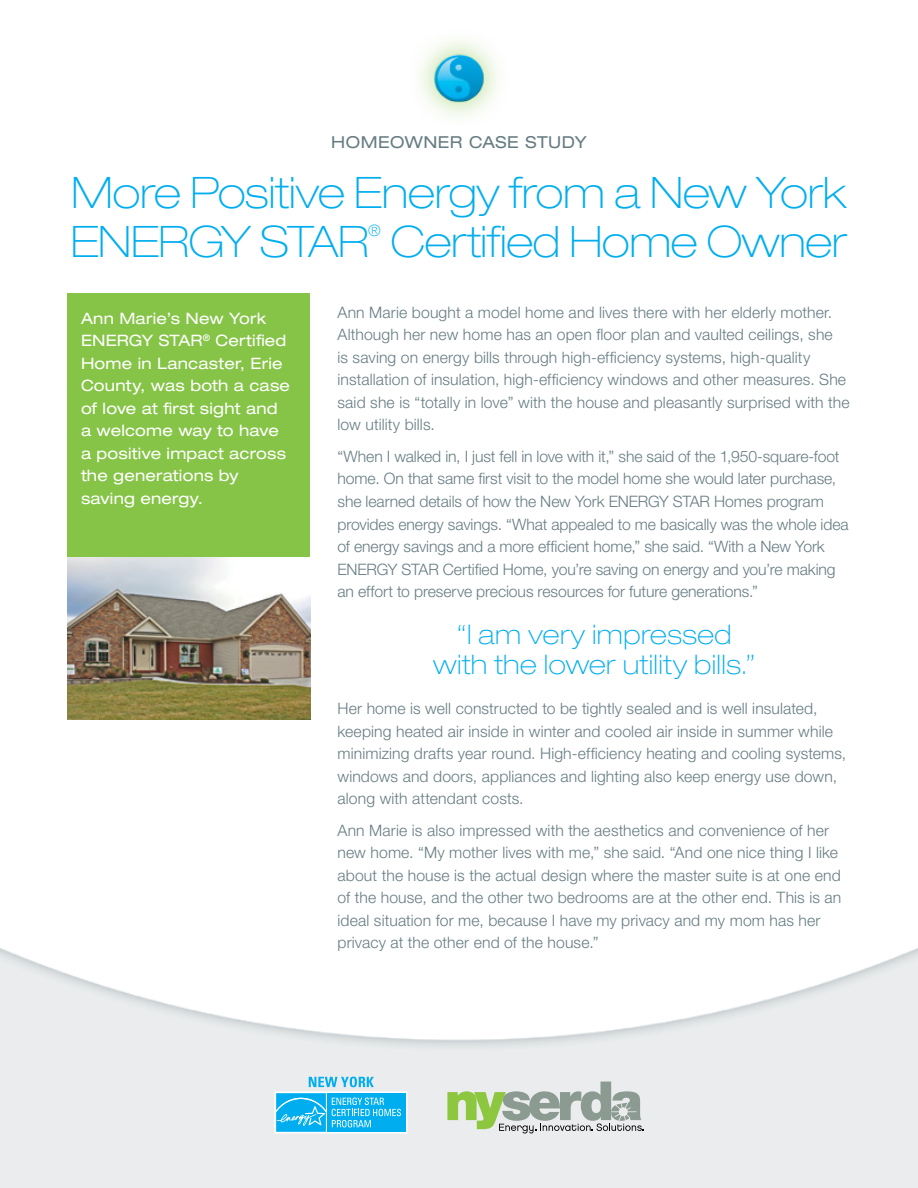
<style>
.page{position:relative;width:918px;height:1188px;background:#fff}
.page>*{position:absolute;margin:0;border:0;box-sizing:border-box;transform-origin:0 0}
.t1{font:100 expanded 43.5px/49.5px "Helvetica Neue LT Std";letter-spacing:-.005em;color:#00aeef}
.t2{font:100 expanded 27px/30px "Helvetica Neue LT Std";letter-spacing:.02em;color:#00aeef;text-align:center}
.t3{font:expanded 16.5px "Helvetica Neue LT Std";letter-spacing:.035em;color:#667c82}
.t4{font:300 15.75px/22.5px "Helvetica Neue LT Std";letter-spacing:.005em;color:#667c82}
.t5{font:expanded 15.75px/22.5px "Helvetica Neue LT Std";letter-spacing:.01em;color:#fff}
.t6{font:100 expanded 15.75px "Helvetica Neue LT Std";color:#00aeef}
</style>
<div class="page">
<svg style="left:447px;top:1082px;width:197px;height:51px;background:#bac8b4"></svg>
<svg style="left:276px;top:1093px;width:50px;height:39px;background:#25b9f1"></svg>
<div style="left:327px;top:1093px;width:79px;height:39px;background:#00aeef"></div>
<svg style="left:309px;top:1077px;width:65px;height:10px"></svg>
<svg style="left:332px;top:1098px;width:69px;height:29px"></svg>
<div style="left:68px;top:293px;width:242px;height:411px;background:#85c446"></div>
<img style="left:419px;top:40px;width:80px;height:77px">
<img style="left:68px;top:558px;width:242px;height:162px">
<h1 class="t3" style="left:331px;top:132px;width:257px">HOMEOWNER CASE STUDY</h1>
<h1 class="t1" style="left:71px;top:167px;width:778px">More Positive Energy from a New York<br>ENERGY STAR</h1>
<h1 class="t6" style="left:368px;top:221px;width:14px">®</h1>
<h1 class="t1" style="left:391px;top:217px;width:458px">Certified Home Owner</h1>
<p class="t5" style="left:81px;top:307px;width:211px">Ann Marie’s New York<br>ENERGY STAR<sup>®</sup> Certified<br>Home in Lancaster, Erie<br>County, was both a case of love at first sight and a welcome way to have a positive impact across the generations by saving energy.</p>
<p class="t4" style="left:338px;top:301px;width:514px">Ann Marie bought a model home and lives there with her elderly mother.<br>Although her new home has an open floor plan and vaulted ceilings, she<br>is saving on energy bills through high-efficiency systems, high-quality installation of insulation, high-efficiency windows and other measures. She said she is “totally in love” with the house and pleasantly surprised with the low utility bills.</p>
<p class="t4" style="left:338px;top:445px;width:513px">“When I walked in, I just fell in love with it,” she said of the 1,950-square-foot home. On that same first visit to the model home she would later purchase, she learned details of how the New York ENERGY STAR Homes program provides energy savings. “What appealed to me basically was the whole idea of energy savings and a more efficient home,” she said. “With a New York ENERGY STAR Certified Home, you’re saving on energy and you’re making an effort to preserve precious resources for future generations.”</p>
<h2 class="t2" style="left:433px;top:619px;width:324px">“I am very impressed with the lower utility bills.”</h2>
<p class="t4" style="left:338px;top:697px;width:510px">Her home is well constructed to be tightly sealed and is well insulated, keeping heated air inside in winter and cooled air inside in summer while minimizing drafts year round. High-efficiency heating and cooling systems, windows and doors, appliances and lighting also keep energy use down, along with attendant costs.</p>
<p class="t4" style="left:338px;top:818px;width:505px">Ann Marie is also impressed with the aesthetics and convenience of her new home. “My mother lives with me,” she said. “And one nice thing I like about the house is the actual design where the master suite is at one end of the house, and the other two bedrooms are at the other end. This is an ideal situation for me, because I have my privacy and my mom has her privacy at the other end of the house.”</p>
</div>
